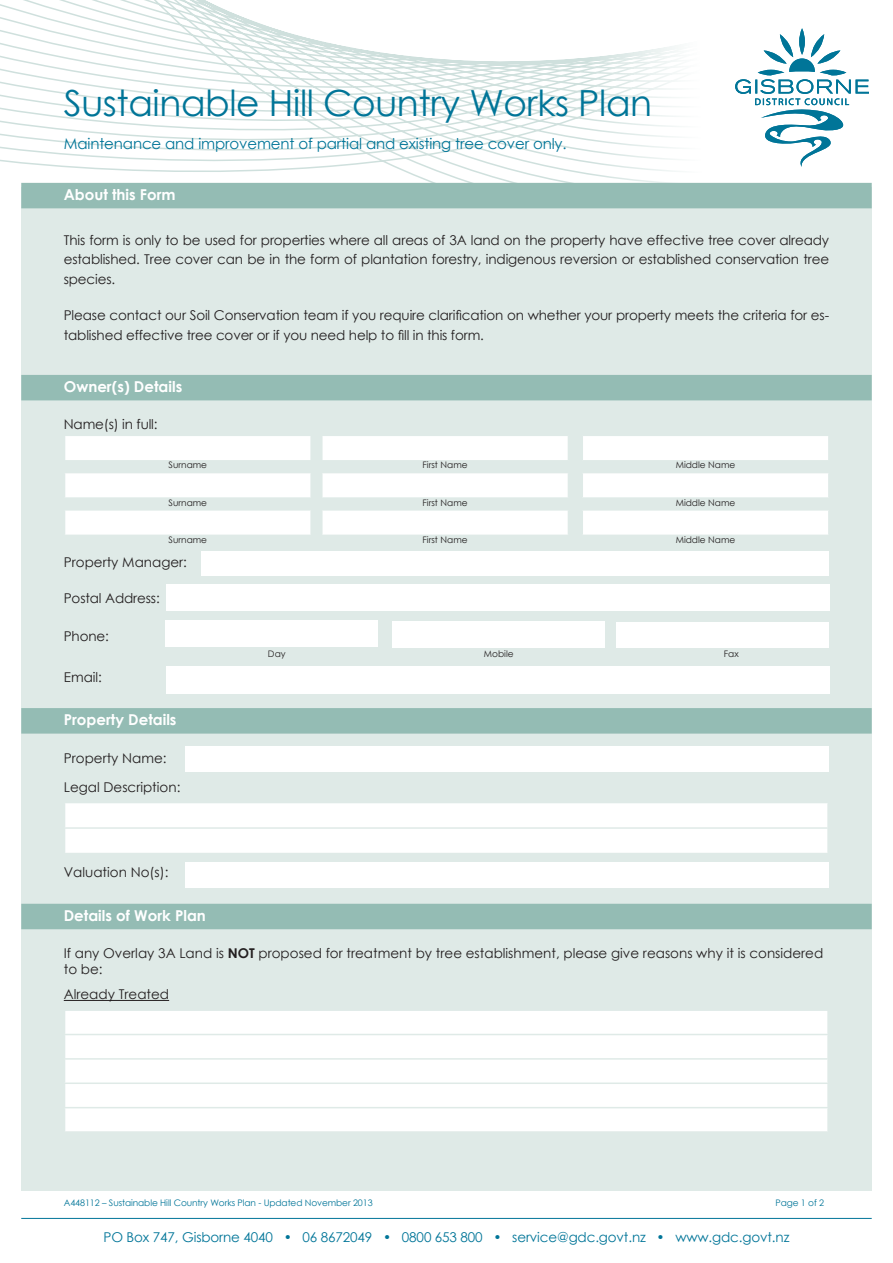
<style>
.page{position:relative;width:893px;height:1263px;background:#fff}
.page>*{position:absolute;margin:0;border:0;box-sizing:border-box;transform-origin:0 0}
.Form_Heading{font:36px "Century Gothic";letter-spacing:-.01em;color:#007598}
.Section_Heading{font:700 15px "Century Gothic";color:#fff}
.t1{font:15px "Century Gothic";letter-spacing:-.01em;color:#007598}
.Body_text{font:13.5px/19.5px "Century Gothic";letter-spacing:-.01em;color:#231f20;text-align:justify}
.Form_Titles_two_fiel{font:13.5px/16.2px "Century Gothic";color:#231f20}
.t2{font:13.5px "Century Gothic";letter-spacing:-.01em;color:#007598}
.Form_Titles_two_fiel-2{font:9px "Century Gothic";color:#231f20}
.t3{font:9px "Century Gothic";letter-spacing:-.01em;color:#007598}
.s1{font-weight:700}
</style>
<div class="page">
<svg style="left:0;top:0;width:872px;height:183px"></svg>
<hr style="left:21px;top:1218px;width:851px;height:1px;background:#007598">
<div style="left:21px;top:187px;width:851px;height:1004px;background:#dfeae7"></div>
<svg style="left:735px;top:28px;width:134px;height:139px"></svg>
<div style="left:21px;top:183px;width:851px;height:25px;background:#94bcb4"></div>
<div style="left:21px;top:375px;width:851px;height:25px;background:#94bcb4"></div>
<div style="left:21px;top:708px;width:851px;height:26px;background:#94bcb4"></div>
<div style="left:21px;top:904px;width:851px;height:25px;background:#94bcb4"></div>
<hr style="left:64px;top:1000px;width:105px;height:1px;background:#231f20">
<svg style="left:65px;top:436px;width:763px;height:99px;fill:#fff"></svg>
<hr style="left:310px;top:436px;width:2px;height:24px;background:#dfeae7">
<hr style="left:321px;top:436px;width:2px;height:24px;background:#dfeae7">
<hr style="left:64px;top:460px;width:247px;height:2px;background:#dfeae7">
<hr style="left:322px;top:460px;width:246px;height:2px;background:#dfeae7">
<hr style="left:582px;top:460px;width:248px;height:2px;background:#dfeae7">
<hr style="left:64px;top:472px;width:247px;height:1px;background:#dfeae7">
<svg style="left:310px;top:460px;width:13px;height:13px"></svg>
<hr style="left:310px;top:473px;width:2px;height:24px;background:#dfeae7">
<hr style="left:322px;top:472px;width:246px;height:1px;background:#dfeae7">
<hr style="left:321px;top:473px;width:2px;height:24px;background:#dfeae7">
<hr style="left:582px;top:472px;width:248px;height:1px;background:#dfeae7">
<hr style="left:64px;top:497px;width:247px;height:2px;background:#dfeae7">
<hr style="left:322px;top:497px;width:246px;height:2px;background:#dfeae7">
<hr style="left:582px;top:497px;width:248px;height:2px;background:#dfeae7">
<hr style="left:64px;top:509px;width:247px;height:2px;background:#dfeae7">
<svg style="left:310px;top:497px;width:13px;height:14px"></svg>
<hr style="left:310px;top:511px;width:2px;height:24px;background:#dfeae7">
<hr style="left:322px;top:509px;width:246px;height:2px;background:#dfeae7">
<hr style="left:321px;top:511px;width:2px;height:24px;background:#dfeae7">
<hr style="left:582px;top:509px;width:248px;height:2px;background:#dfeae7">
<svg style="left:568px;top:436px;width:15px;height:99px"></svg>
<div style="left:202px;top:551px;width:627px;height:25px;background:#fff"></div>
<div style="left:166px;top:585px;width:663px;height:26px;background:#fff"></div>
<div style="left:166px;top:621px;width:212px;height:26px;background:#fff"></div>
<div style="left:393px;top:621px;width:212px;height:27px;background:#fff"></div>
<div style="left:617px;top:622px;width:212px;height:25px;background:#fff"></div>
<div style="left:166px;top:666px;width:663px;height:27px;background:#fff"></div>
<div style="left:185px;top:746px;width:644px;height:26px;background:#fff"></div>
<div style="left:65px;top:803px;width:763px;height:50px;background:#fff"></div>
<hr style="left:827px;top:829px;width:2px;height:24px;background:#dfeae7">
<div style="left:185px;top:862px;width:644px;height:26px;background:#fff"></div>
<div style="left:65px;top:1011px;width:762px;height:120px;background:#fff"></div>
<hr style="left:64px;top:1034px;width:765px;height:1px;background:#dfeae7">
<hr style="left:64px;top:1058px;width:765px;height:2px;background:#dfeae7">
<hr style="left:64px;top:1082px;width:765px;height:2px;background:#dfeae7">
<hr style="left:64px;top:1107px;width:765px;height:1px;background:#dfeae7">
<p class="Form_Heading" style="left:64px;top:77px;width:590px">Sustainable Hill Country Works Plan</p>
<p class="t1" style="left:64px;top:133px;width:504px">Maintenance and improvement of partial and existing tree cover only.</p>
<p class="Section_Heading" style="left:64px;top:183px;width:113px">About this Form</p>
<p class="Body_text" style="left:64px;top:230px;width:767px">This form is only to be used for properties where all areas of 3A land on the property have effective tree cover already established. Tree cover can be in the form of plantation forestry, indigenous reversion or established conservation tree species.</p>
<p class="Body_text" style="left:64px;top:306px;width:767px">Please contact our Soil Conservation team if you require clarification on whether your property meets the criteria for es&shy;tablished effective tree cover or if you need help to fill in this form.</p>
<p class="Section_Heading" style="left:64px;top:375px;width:120px">Owner(s) Details</p>
<p class="Form_Titles_two_fiel" style="left:64px;top:415px;width:95px">Name(s) in full:</p>
<p class="Form_Titles_two_fiel-2" style="left:169px;top:459px;width:40px">Surname</p>
<p class="Form_Titles_two_fiel-2" style="left:423px;top:459px;width:47px">First Name</p>
<p class="Form_Titles_two_fiel-2" style="left:676px;top:459px;width:61px">Middle Name</p>
<p class="Form_Titles_two_fiel-2" style="left:169px;top:496px;width:40px">Surname</p>
<p class="Form_Titles_two_fiel-2" style="left:423px;top:496px;width:47px">First Name</p>
<p class="Form_Titles_two_fiel-2" style="left:676px;top:496px;width:61px">Middle Name</p>
<p class="Form_Titles_two_fiel-2" style="left:169px;top:533px;width:40px">Surname</p>
<p class="Form_Titles_two_fiel-2" style="left:423px;top:533px;width:47px">First Name</p>
<p class="Form_Titles_two_fiel-2" style="left:676px;top:533px;width:61px">Middle Name</p>
<p class="Form_Titles_two_fiel" style="left:64px;top:553px;width:125px">Property Manager:</p>
<p class="Form_Titles_two_fiel" style="left:64px;top:590px;width:97px">Postal Address:</p>
<p class="Form_Titles_two_fiel" style="left:64px;top:627px;width:47px">Phone:</p>
<p class="Form_Titles_two_fiel-2" style="left:268px;top:647px;width:19px">Day</p>
<p class="Form_Titles_two_fiel-2" style="left:484px;top:647px;width:31px">Mobile</p>
<p class="Form_Titles_two_fiel-2" style="left:724px;top:647px;width:16px">Fax</p>
<p class="Form_Titles_two_fiel" style="left:64px;top:668px;width:40px">Email:</p>
<p class="Section_Heading" style="left:64px;top:708px;width:114px">Property Details</p>
<p class="Form_Titles_two_fiel" style="left:64px;top:749px;width:104px">Property Name:</p>
<p class="Form_Titles_two_fiel" style="left:64px;top:778px;width:118px">Legal Description:</p>
<p class="Form_Titles_two_fiel" style="left:64px;top:864px;width:106px">Valuation No(s):</p>
<p class="Section_Heading" style="left:64px;top:904px;width:144px">Details of Work Plan</p>
<p class="Form_Titles_two_fiel" style="left:64px;top:945px;width:761px">If any Overlay 3A Land is <span class="s1">NOT</span> proposed for treatment by tree establishment, please give reasons why it is considered to be:</p>
<p class="Form_Titles_two_fiel" style="left:64px;top:986px;width:107px">Already Treated</p>
<p class="t3" style="left:64px;top:1196px;width:310px">A448112 – Sustainable Hill Country Works Plan - Updated November 2013</p>
<p class="t3" style="left:775px;top:1196px;width:50px">Page 1 of 2</p>
<p class="t2" style="left:104px;top:1227px;width:687px">PO Box 747, Gisborne 4040 • 06 8672049 • 0800 653 800 • service@gdc.govt.nz • www.gdc.govt.nz</p>
</div>
